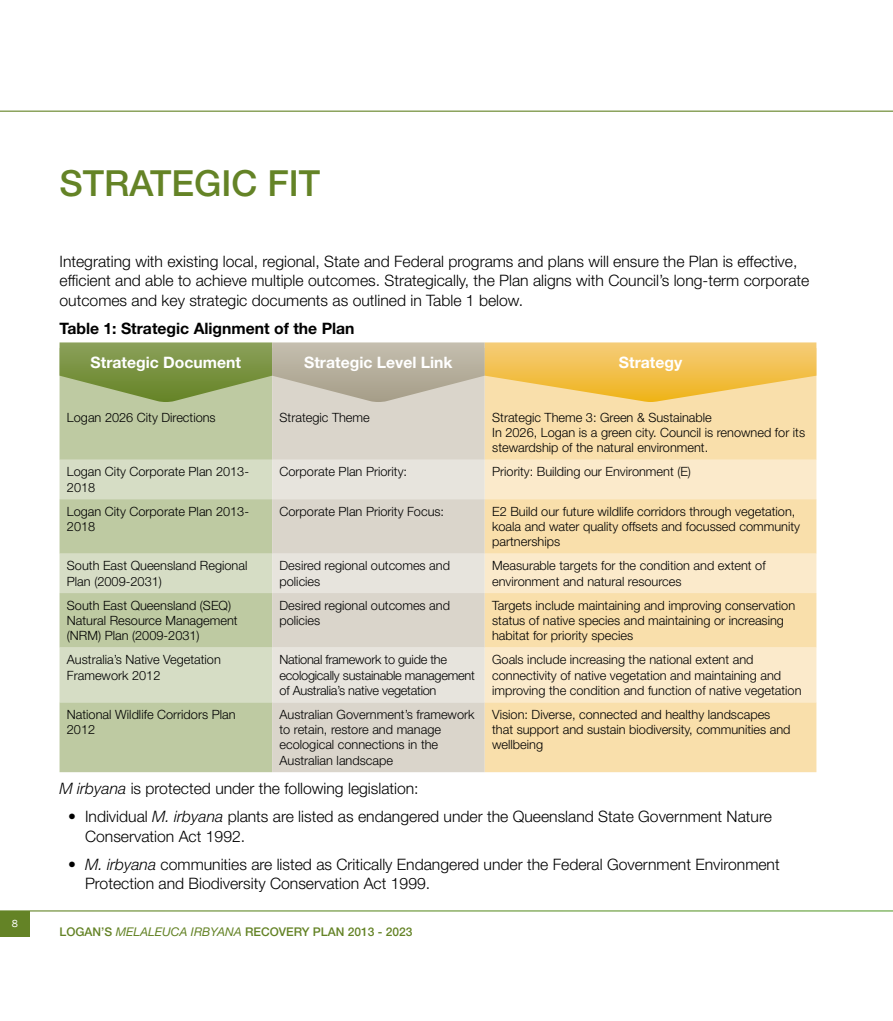
<style>
.page{position:relative;width:893px;height:1021px;background:#fff}
.page>*{position:absolute;margin:0;border:0;box-sizing:border-box;transform-origin:0 0}
.t1{font:500 36px "Helvetica Neue LT Std";color:#648326}
.t2{font:300 15.75px/19.5px "Helvetica Neue LT Std";color:#000}
.t3{font:700 15.75px "Helvetica Neue LT Std";color:#fff}
.t4{font:700 15.75px "Helvetica Neue LT Std";color:#000}
.t5{font:300 12.75px/15.3px "Helvetica Neue LT Std";color:#000}
.t6{font:300 12.75px/15.3px "Helvetica Neue LT Std";letter-spacing:-.02em;color:#000}
.t7{font:500 12px "Helvetica Neue LT Std";color:#648326}
.t8{font:10.5px "Franklin Gothic";color:#fff}
.s1{font-style:italic}
.s2{font-weight:400;font-style:italic}
</style>
<div class="page">
<div style="left:0;top:910px;width:30px;height:26px;background:#648326"></div>
<hr style="left:0;top:910px;width:893px;height:1px;background:#fff">
<hr style="left:0;top:111px;width:893px;height:1px;background:#648326">
<div style="left:60px;top:402px;width:212px;height:370px;background:#becaa2"></div>
<div style="left:272px;top:402px;width:213px;height:370px;background:#dad5cb"></div>
<div style="left:485px;top:402px;width:331px;height:370px;background:#f9dfab"></div>
<svg style="left:60px;top:460px;width:212px;height:242px;background:#cbd4b5"></svg>
<svg style="left:272px;top:460px;width:213px;height:242px;background:#e1ddd5"></svg>
<svg style="left:485px;top:460px;width:331px;height:242px;background:#fae5bc"></svg>
<svg style="left:60px;top:342px;width:756px;height:60px;background:#c7b976"></svg>
<p class="t8" style="left:12px;top:917px;width:8px">8</p>
<h1 class="t1" style="left:60px;top:162px;width:262px">STRATEGIC FIT</h1>
<p class="t2" style="left:60px;top:251px;width:751px">Integrating with existing local, regional, State and Federal programs and plans will ensure the Plan is effective, efficient and able to achieve multiple outcomes. Strategically, the Plan aligns with Council’s long-term corporate outcomes and key strategic documents as outlined in Table 1 below.</p>
<p class="t4" style="left:60px;top:318px;width:297px">Table 1: Strategic Alignment of the Plan</p>
<p class="t3" style="left:91px;top:353px;width:152px">Strategic Document</p>
<p class="t3" style="left:304px;top:353px;width:150px">Strategic Level Link</p>
<p class="t3" style="left:619px;top:353px;width:65px">Strategy</p>
<p class="t5" style="left:67px;top:409px;width:150px">Logan 2026 City Directions</p>
<p class="t5" style="left:280px;top:409px;width:92px">Strategic Theme</p>
<p class="t5" style="left:492px;top:409px;width:314px">Strategic Theme 3: Green &amp; Sustainable<br>In 2026, Logan is a green city. Council is renowned for its stewardship of the natural environment.</p>
<p class="t5" style="left:67px;top:464px;width:184px">Logan City Corporate Plan 2013-<br>2018</p>
<p class="t5" style="left:280px;top:464px;width:129px">Corporate Plan Priority:</p>
<p class="t5" style="left:492px;top:464px;width:200px">Priority: Building our Environment (E)</p>
<p class="t5" style="left:67px;top:503px;width:184px">Logan City Corporate Plan 2013-<br>2018</p>
<p class="t5" style="left:280px;top:503px;width:166px">Corporate Plan Priority Focus:</p>
<p class="t5" style="left:492px;top:503px;width:309px">E2 Build our future wildlife corridors through vegetation, koala and water quality offsets and focussed community partnerships</p>
<p class="t5" style="left:67px;top:558px;width:182px">South East Queensland Regional<br>Plan (2009-2031)</p>
<p class="t5" style="left:280px;top:558px;width:172px">Desired regional outcomes and policies</p>
<p class="t5" style="left:492px;top:558px;width:275px">Measurable targets for the condition and extent of environment and natural resources</p>
<p class="t5" style="left:67px;top:597px;width:172px">South East Queensland (SEQ)<br>Natural Resource Management (NRM) Plan (2009-2031)</p>
<p class="t5" style="left:280px;top:597px;width:172px">Desired regional outcomes and policies</p>
<p class="t5" style="left:492px;top:597px;width:305px">Targets include maintaining and improving conservation status of native species and maintaining or increasing habitat for priority species</p>
<p class="t5" style="left:67px;top:651px;width:155px">Australia’s Native Vegetation<br>Framework 2012</p>
<p class="t6" style="left:279px;top:651px;width:197px">National framework to guide the ecologically sustainable management of Australia’s native vegetation</p>
<p class="t5" style="left:492px;top:651px;width:311px">Goals include increasing the national extent and connectivity of native vegetation and maintaining and improving the condition and function of native vegetation</p>
<p class="t5" style="left:67px;top:706px;width:170px">National Wildlife Corridors Plan<br>2012</p>
<p class="t5" style="left:279px;top:706px;width:197px">Australian Government’s framework to retain, restore and manage ecological connections in the<br>Australian landscape</p>
<p class="t5" style="left:492px;top:706px;width:300px">Vision: Diverse, connected and healthy landscapes that support and sustain biodiversity, communities and wellbeing</p>
<p class="t2" style="left:60px;top:778px;width:361px"><span class="s1">M irbyana</span> is protected under the following legislation:</p>
<p class="t2" style="left:85px;top:806px;width:688px;text-indent:-17px">• Individual <span class="s1">M. irbyana</span> plants are listed as endangered under the Queensland State Government Nature<br>Conservation Act 1992.</p>
<p class="t2" style="left:85px;top:854px;width:696px;text-indent:-17px">• <span class="s1">M. irbyana</span> communities are listed as Critically Endangered under the Federal Government Environment<br>Protection and Biodiversity Conservation Act 1999.</p>
<p class="t7" style="left:60px;top:924px;width:354px">LOGAN’S <span class="s2">MELALEUCA IRBYANA</span> RECOVERY PLAN 2013 - 2023</p>
</div>
